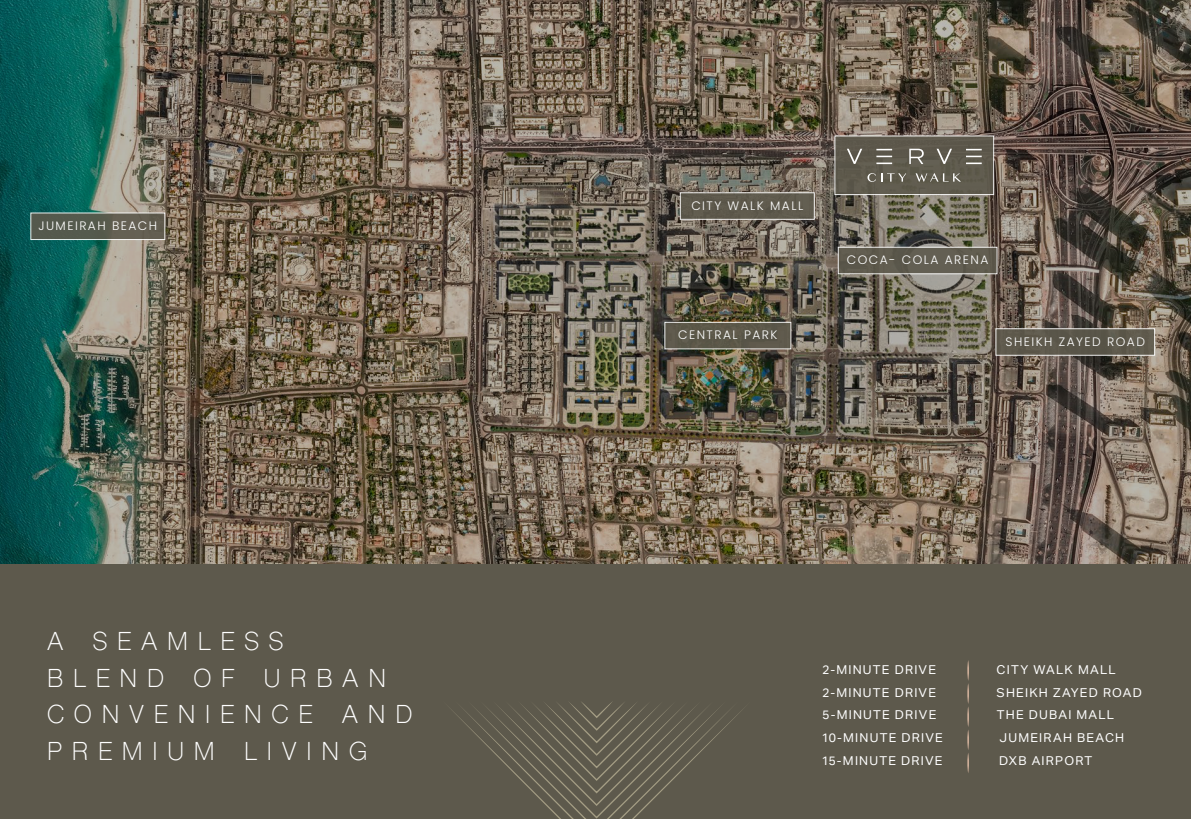
<style>
.page{position:relative;width:1191px;height:819px;background:#5d594c}
.page>*{position:absolute;margin:0;border:0;box-sizing:border-box;transform-origin:0 0}
.t1{font:24.5px/36.8px "Shree Dev 0714";letter-spacing:.4em;color:#fff}
.t2{font:12.25px "Meraas Aktiv";letter-spacing:.1em;color:#fff}
.t3{font:300 12.25px "Poppins";letter-spacing:.12em;color:#fff}
</style>
<div class="page">
<img style="left:0;top:0;width:1191px;height:563px">
<div style="left:834px;top:135px;width:160px;height:60px;background:#5d594c;border:1px solid #fff"></div>
<div style="left:680px;top:192px;width:134px;height:28px;background:#5d594c;border:1px solid #fff"></div>
<div style="left:30px;top:212px;width:135px;height:28px;background:linear-gradient(to right,#50584c,#655f51);border:1px solid #fff"></div>
<div style="left:838px;top:247px;width:159px;height:27px;background:#5d594c;border:1px solid #fff"></div>
<div style="left:995px;top:328px;width:160px;height:28px;background:#5d594c;border:1px solid #fff"></div>
<div style="left:664px;top:322px;width:127px;height:27px;background:#5d594c;border:1px solid #fff"></div>
<svg style="left:967px;top:660px;width:2px;height:113px"></svg>
<svg style="left:452px;top:702px;width:291px;height:117px"></svg>
<svg style="left:867px;top:173px;width:39px;height:9px"></svg>
<svg style="left:915px;top:173px;width:46px;height:9px"></svg>
<svg style="left:847px;top:149px;width:15px;height:15px"></svg>
<svg style="left:936px;top:149px;width:16px;height:15px"></svg>
<svg style="left:909px;top:149px;width:14px;height:15px"></svg>
<svg style="left:966px;top:149px;width:15px;height:1px"></svg>
<svg style="left:966px;top:156px;width:15px;height:8px"></svg>
<svg style="left:876px;top:149px;width:16px;height:1px"></svg>
<svg style="left:876px;top:156px;width:16px;height:8px"></svg>
<p class="t3" style="left:38px;top:217px;width:120px">JUMEIRAH BEACH</p>
<h1 class="t1" style="left:47px;top:625px;width:367px">A SEAMLESS<br>BLEND OF URBAN<br>CONVENIENCE AND<br>PREMIUM LIVING</h1>
<p class="t3" style="left:691px;top:197px;width:113px">CITY WALK MALL</p>
<p class="t3" style="left:678px;top:326px;width:101px">CENTRAL PARK</p>
<p class="t3" style="left:846px;top:251px;width:143px">COCA- COLA ARENA</p>
<p class="t3" style="left:1005px;top:333px;width:141px">SHEIKH ZAYED ROAD</p>
<p class="t2" style="left:822px;top:661px;width:115px">2-MINUTE DRIVE</p>
<p class="t2" style="left:996px;top:661px;width:120px">CITY WALK MALL</p>
<p class="t2" style="left:822px;top:684px;width:115px">2-MINUTE DRIVE</p>
<p class="t2" style="left:996px;top:684px;width:147px">SHEIKH ZAYED ROAD</p>
<p class="t2" style="left:822px;top:706px;width:115px">5-MINUTE DRIVE</p>
<p class="t2" style="left:997px;top:706px;width:119px">THE DUBAI MALL</p>
<p class="t2" style="left:822px;top:729px;width:122px">10-MINUTE DRIVE</p>
<p class="t2" style="left:999px;top:729px;width:126px">JUMEIRAH BEACH</p>
<p class="t2" style="left:822px;top:751px;width:122px">15-MINUTE DRIVE</p>
<p class="t2" style="left:999px;top:751px;width:95px">DXB AIRPORT</p>
</div>
